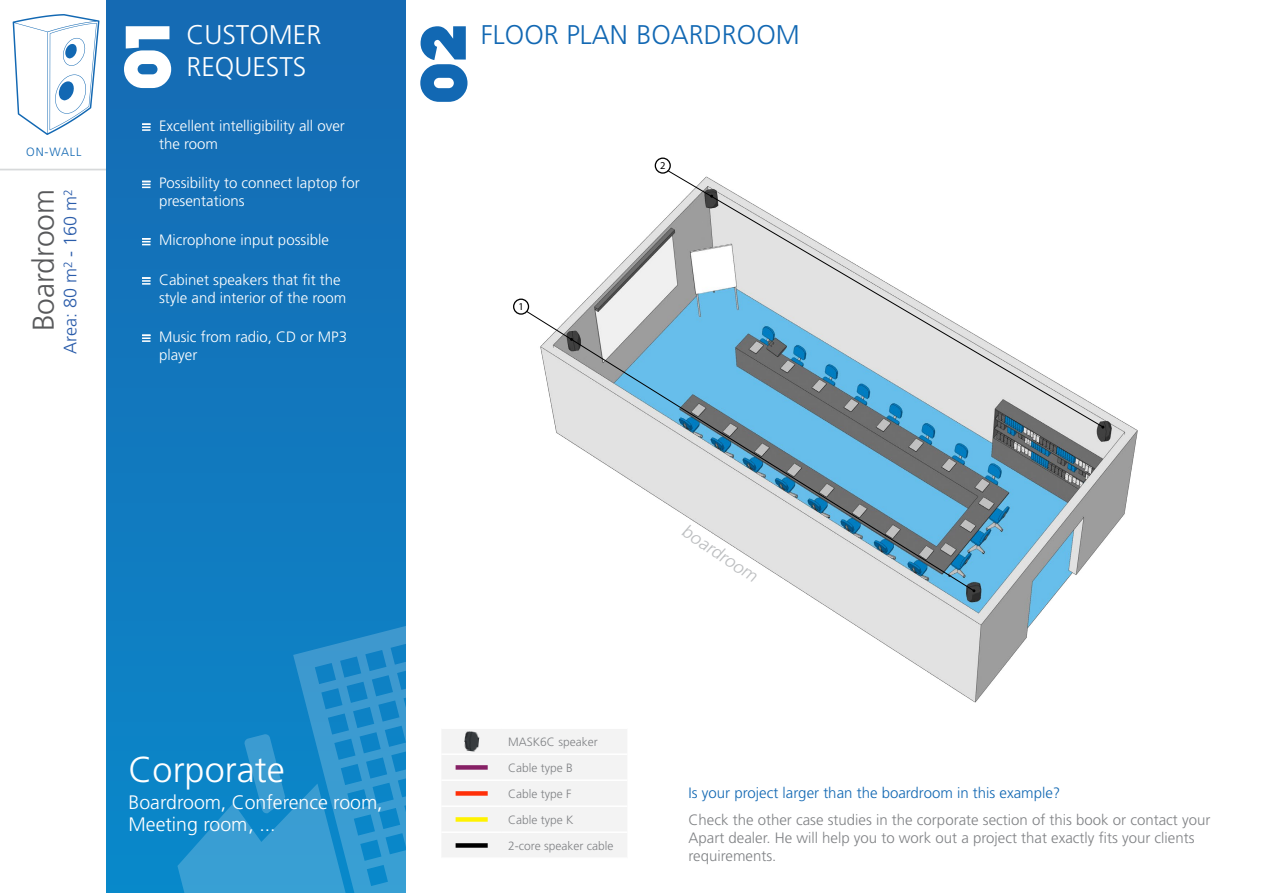
<style>
.page{position:relative;width:1263px;height:893px;background:#fff}
.page>*{position:absolute;margin:0;border:0;box-sizing:border-box;transform-origin:0 0}
.t1{font:800 63px "DOCK11";color:#fff}
.t2{font:800 63px "DOCK11";color:#1268b3}
.t3{font:300 36px "Frutiger LT Std";color:#fff}
.t4{font:300 30px "Frutiger LT Std";color:#58595b}
.t5{font:300 27px "Frutiger LT Std";color:#1268b3}
.t6{font:300 27px "Frutiger LT Std";color:#fff}
.t7{font:300 19.5px/21.3px "Frutiger LT Std";color:#fff}
.t8{font:300 18px "Frutiger LT Std";color:#2a5caa}
.t9{font:300 17.55px "Frutiger LT Std";color:#bcbec0;scale:1.05 1}
.t10{font:300 15px/18px "Frutiger LT Std";color:#fff}
.t11{font:300 15px/18px "Frutiger LT Std";color:#808285}
.t12{font:300 15px "Frutiger LT Std";color:#1268b3}
.t13{font:300 12px/26px "Frutiger LT Std";color:#808285}
.t14{font:300 12px "Frutiger LT Std";letter-spacing:.07em;color:#1268b3}
.t15{font:10.5px "Myriad Pro";color:#000}
</style>
<div class="page">
<hr style="left:0;top:169px;width:108px;height:1px;background:#d7d9da">
<div style="left:106px;top:0;width:299px;height:893px;background:linear-gradient(to bottom,#1769b3,#0a88ca)"></div>
<svg style="left:177px;top:622px;width:228px;height:271px;fill:#0f86c8"></svg>
<img style="left:513px;top:161px;width:625px;height:542px">
<div style="left:655px;top:158px;width:16px;height:16px;border:1px solid #000;border-radius:50%"></div>
<svg style="left:666px;top:169px;width:438px;height:259px"></svg>
<div style="left:513px;top:299px;width:16px;height:16px;border:1px solid #000;border-radius:50%"></div>
<svg style="left:525px;top:310px;width:450px;height:282px"></svg>
<svg style="left:13px;top:14px;width:86px;height:121px"></svg>
<svg style="left:142px;top:123px;width:9px;height:8px"></svg>
<svg style="left:142px;top:181px;width:9px;height:7px"></svg>
<svg style="left:142px;top:238px;width:9px;height:7px"></svg>
<svg style="left:142px;top:277px;width:9px;height:8px"></svg>
<svg style="left:142px;top:334px;width:9px;height:8px"></svg>
<div style="left:442px;top:729px;width:185px;height:128px;background:#f3f3f3"></div>
<hr style="left:441px;top:753px;width:61px;height:2px;background:#fff">
<hr style="left:502px;top:753px;width:125px;height:2px;background:#fff">
<hr style="left:441px;top:779px;width:61px;height:2px;background:#fff">
<hr style="left:502px;top:779px;width:125px;height:2px;background:#fff">
<hr style="left:441px;top:805px;width:61px;height:2px;background:#fff">
<hr style="left:502px;top:805px;width:125px;height:2px;background:#fff">
<hr style="left:441px;top:831px;width:61px;height:2px;background:#fff">
<hr style="left:502px;top:831px;width:125px;height:2px;background:#fff">
<img style="left:463px;top:731px;width:17px;height:21px">
<div style="left:456px;top:765px;width:32px;height:5px;background:#862065"></div>
<div style="left:456px;top:791px;width:32px;height:5px;background:#ff2f08"></div>
<div style="left:456px;top:817px;width:32px;height:5px;background:#fff200"></div>
<div style="left:456px;top:843px;width:32px;height:5px;background:#000"></div>
<p class="t14" style="left:26px;top:145px;width:57px">ON-WALL</p>
<h3 class="t4" style="left:26px;top:331px;width:144px;rotate:-90deg">Boardroom</h3>
<p class="t8" style="left:60px;top:354px;width:167px;rotate:-90deg">Area: 80 m<sup>2</sup> - 160 m<sup>2</sup></p>
<h3 class="t6" style="left:186px;top:19px;width:137px">CUSTOMER</h3>
<h3 class="t5" style="left:481px;top:19px;width:320px">FLOOR PLAN BOARDROOM</h3>
<h3 class="t6" style="left:186px;top:52px;width:122px">REQUESTS</h3>
<p class="t10" style="left:159px;top:117px;width:187px">Excellent intelligibility all over the room</p>
<p class="t10" style="left:159px;top:174px;width:202px">Possibility to connect laptop for presentations</p>
<p class="t10" style="left:159px;top:231px;width:171px">Microphone input possible</p>
<p class="t10" style="left:159px;top:271px;width:189px">Cabinet speakers that fit the style and interior of the room</p>
<p class="t10" style="left:159px;top:328px;width:190px">Music from radio, CD or MP3 player</p>
<h1 class="t1" style="left:118px;top:90px;width:68px;rotate:-90deg">01</h1>
<h1 class="t2" style="left:414px;top:104px;width:82px;rotate:-90deg">02</h1>
<p class="t15" style="left:660px;top:159px;width:7px">2</p>
<p class="t15" style="left:518px;top:300px;width:7px">1</p>
<h2 class="t3" style="left:129px;top:749px;width:158px">Corporate</h2>
<h3 class="t7" style="left:129px;top:792px;width:255px">Boardroom Conference room,<br>Meeting room, ...</h3>
<h3 class="t7" style="left:221px;top:792px;width:7px">,</h3>
<p class="t13" style="left:508px;top:729px;width:107px">MASK6C speaker<br>Cable type B<br>Cable type F<br>Cable type K<br>2-core speaker cable</p>
<p class="t9" style="left:689px;top:521px;width:85px;rotate:34deg">boardroom</p>
<p class="t12" style="left:688px;top:785px;width:373px">Is your project larger than the boardroom in this example?</p>
<p class="t11" style="left:688px;top:811px;width:523px">Check the other case studies in the corporate section of this book or contact your<br>Apart dealer. He will help you to work out a project that exactly fits your clients requirements.</p>
</div>
